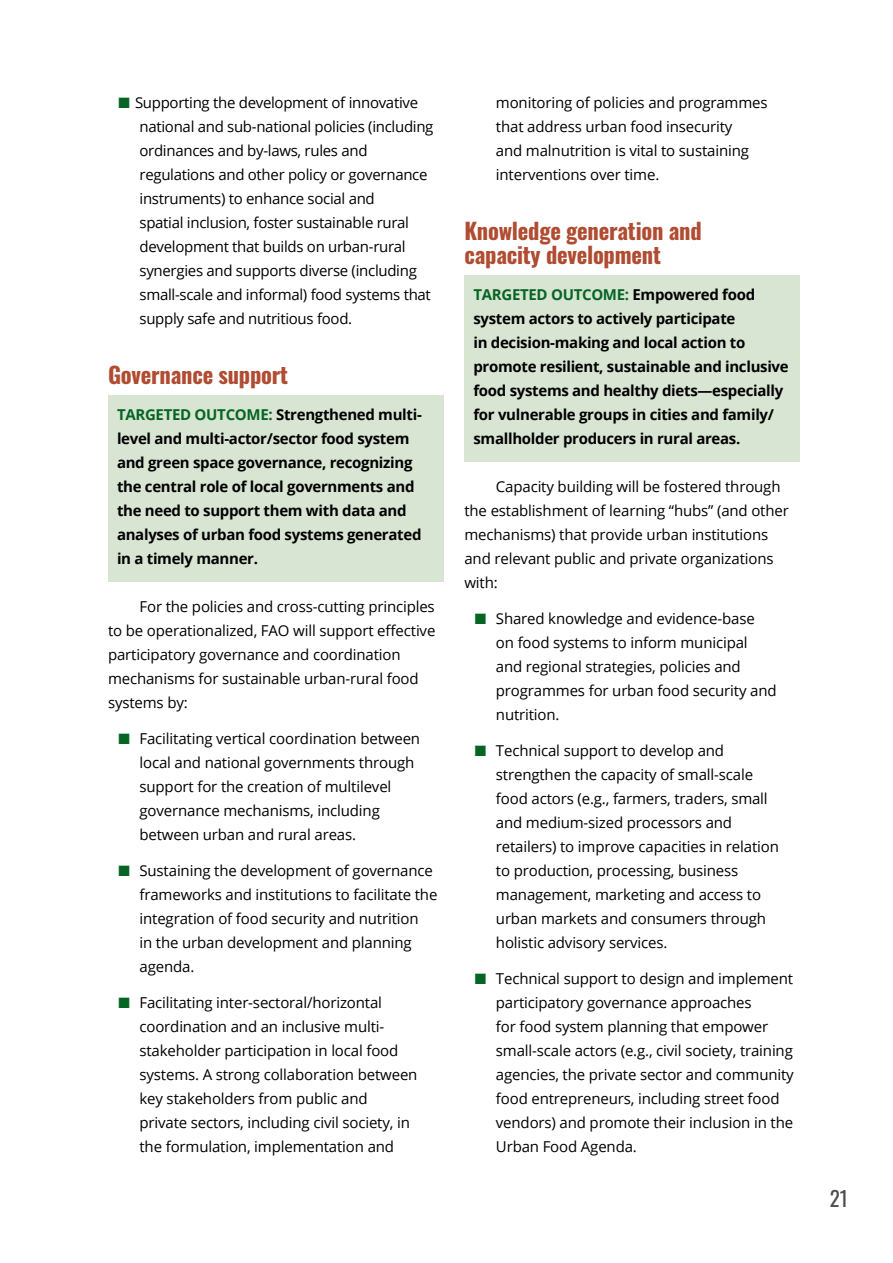
<style>
.page{position:relative;width:893px;height:1263px;background:#fff}
.page>*{position:absolute;margin:0;border:0;box-sizing:border-box;transform-origin:0 0}
.t1{font:700 22.5px/24px "Oswald";letter-spacing:-.01em;color:#b04c31}
.t2{font:21px "Oswald";color:#4d4d4f}
.t3{font:15px/24px "Open Sans";letter-spacing:-.01em;color:#000}
.t4{font:700 15px/24px "Open Sans";letter-spacing:-.02em;color:#000}
.s1{color:#066524}
</style>
<div class="page">
<div style="left:108px;top:395px;width:335px;height:186px;background:#d8e5d3"></div>
<div style="left:464px;top:275px;width:336px;height:186px;background:#d8e5d3"></div>
<p class="t3" style="left:140px;top:90px;width:295px;text-indent:-21px"><span class="s1">■</span> Supporting the development of innovative national and sub-national policies (including ordinances and by-laws, rules and regulations and other policy or governance instruments) to enhance social and<br>spatial inclusion, foster sustainable rural development that builds on urban-rural synergies and supports diverse (including small-scale and informal) food systems that supply safe and nutritious food.</p>
<h1 class="t1" style="left:108px;top:364px;width:182px">Governance support</h1>
<p class="t4" style="left:117px;top:402px;width:306px"><span class="s1">TARGETED OUTCOME:</span> Strengthened multi&shy;level and multi-actor/sector food system and green space governance, recognizing the central role of local governments and the need to support them with data and analyses of urban food systems generated in a timely manner.</p>
<p class="t3" style="left:108px;top:594px;width:329px;text-indent:32px">For the policies and cross-cutting principles to be operationalized, FAO will support effective participatory governance and coordination mechanisms for sustainable urban-rural food systems by:</p>
<p class="t3" style="left:140px;top:726px;width:282px;text-indent:-21px"><span class="s1">■</span> Facilitating vertical coordination between local and national governments through support for the creation of multilevel governance mechanisms, including between urban and rural areas.</p>
<p class="t3" style="left:140px;top:858px;width:299px;text-indent:-21px"><span class="s1">■</span> Sustaining the development of governance frameworks and institutions to facilitate the integration of food security and nutrition<br>in the urban development and planning agenda.</p>
<p class="t3" style="left:140px;top:990px;width:279px;text-indent:-21px"><span class="s1">■</span> Facilitating inter-sectoral/horizontal coordination and an inclusive multi&shy;stakeholder participation in local food systems. A strong collaboration between key stakeholders from public and private sectors, including civil society, in the formulation, implementation and</p>
<p class="t3" style="left:496px;top:90px;width:273px">monitoring of policies and programmes that address urban food insecurity<br>and malnutrition is vital to sustaining interventions over time.</p>
<h1 class="t1" style="left:464px;top:220px;width:239px">Knowledge generation and capacity development</h1>
<p class="t4" style="left:473px;top:282px;width:317px"><span class="s1">TARGETED OUTCOME:</span> Empowered food system actors to actively participate<br>in decision-making and local action to promote resilient, sustainable and inclusive food systems and healthy diets—especially for vulnerable groups in cities and family/ smallholder producers in rural areas.</p>
<p class="t3" style="left:464px;top:474px;width:326px;text-indent:32px">Capacity building will be fostered through the establishment of learning “hubs” (and other mechanisms) that provide urban institutions and relevant public and private organizations with:</p>
<p class="t3" style="left:496px;top:606px;width:282px;text-indent:-21px"><span class="s1">■</span> Shared knowledge and evidence-base on food systems to inform municipal and regional strategies, policies and programmes for urban food security and nutrition.</p>
<p class="t3" style="left:496px;top:738px;width:284px;text-indent:-21px"><span class="s1">■</span> Technical support to develop and strengthen the capacity of small-scale food actors (e.g., farmers, traders, small and medium-sized processors and retailers) to improve capacities in relation to production, processing, business management, marketing and access to urban markets and consumers through holistic advisory services.</p>
<p class="t3" style="left:496px;top:966px;width:299px;text-indent:-21px"><span class="s1">■</span> Technical support to design and implement participatory governance approaches<br>for food system planning that empower small-scale actors (e.g., civil society, training agencies, the private sector and community food entrepreneurs, including street food vendors) and promote their inclusion in the Urban Food Agenda.</p>
<h2 class="t2" style="left:830px;top:1180px;width:20px">21</h2>
</div>
